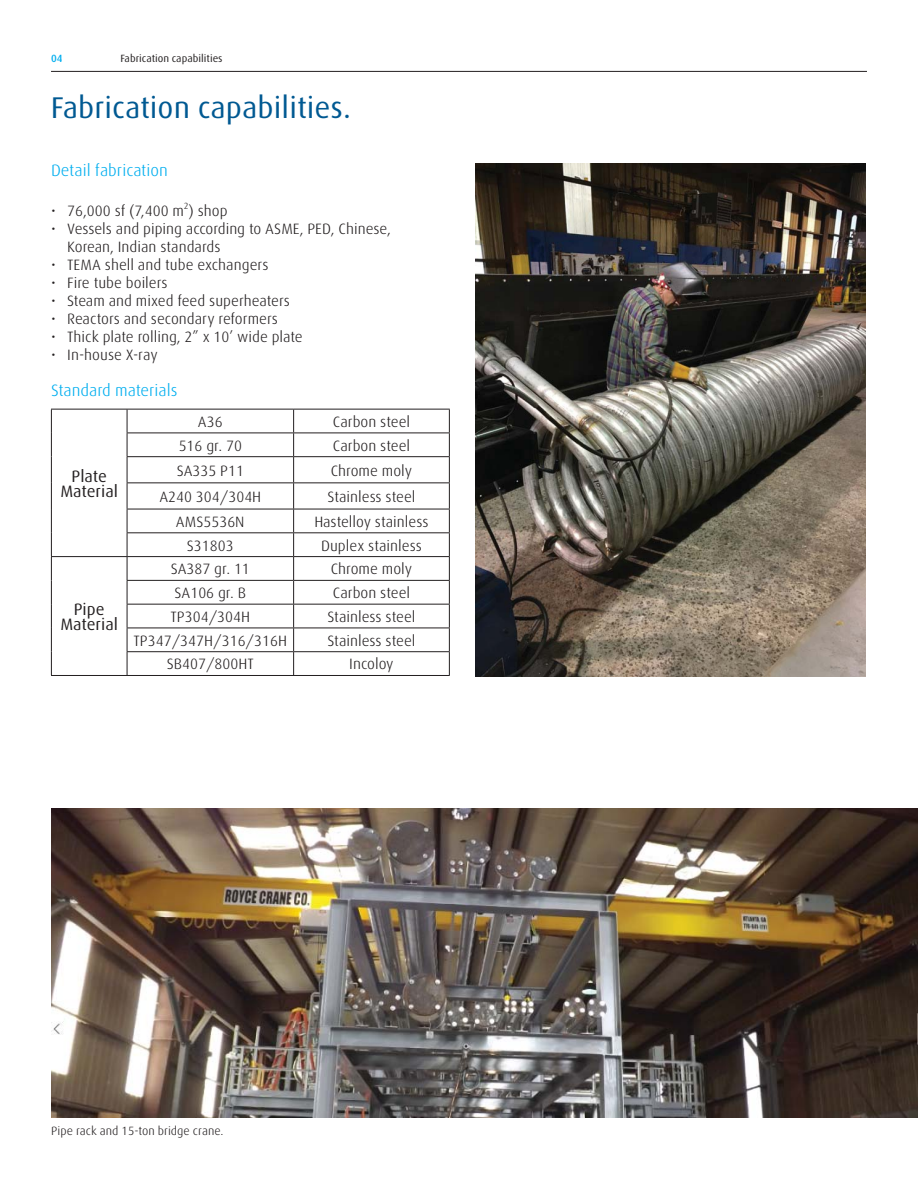
<style>
.page{position:relative;width:918px;height:1188px;background:#fff}
.page>*{position:absolute;margin:0;border:0;box-sizing:border-box;transform-origin:0 0}
.t1{font:30px "Linde Dax Global";color:#005992}
.t2{font:300 16.5px "Linde Dax Global";color:#00aeef}
.t3{font:16.5px/14.7px "Linde Dax Global";color:#231f20;text-align:center}
.t4{font:300 15px/18px "Linde Dax Global";color:#231f20}
.t5{font:300 12px "Linde Dax Global";color:#231f20}
.t6{font:10.5px "Linde Dax Global";color:#231f20}
.t7{font:500 10.5px "Linde Dax Global";color:#00aeef}
.t8{font:300 9px "Linde Dax Global";color:#231f20}
</style>
<div class="page">
<hr style="left:51px;top:71px;width:816px;height:1px;background:#231f20">
<hr style="left:51px;top:409px;width:76px;height:1px;background:#231f20">
<hr style="left:127px;top:409px;width:167px;height:1px;background:#231f20">
<hr style="left:294px;top:409px;width:156px;height:1px;background:#231f20">
<hr style="left:127px;top:433px;width:167px;height:1px;background:#231f20">
<hr style="left:294px;top:433px;width:156px;height:1px;background:#231f20">
<hr style="left:127px;top:456px;width:167px;height:1px;background:#231f20">
<hr style="left:294px;top:456px;width:156px;height:1px;background:#231f20">
<hr style="left:127px;top:482px;width:167px;height:1px;background:#231f20">
<hr style="left:294px;top:482px;width:156px;height:1px;background:#231f20">
<hr style="left:127px;top:509px;width:167px;height:1px;background:#231f20">
<hr style="left:294px;top:509px;width:156px;height:1px;background:#231f20">
<hr style="left:127px;top:532px;width:167px;height:1px;background:#231f20">
<hr style="left:294px;top:532px;width:156px;height:1px;background:#231f20">
<hr style="left:51px;top:556px;width:76px;height:1px;background:#231f20">
<hr style="left:127px;top:556px;width:167px;height:1px;background:#231f20">
<hr style="left:294px;top:556px;width:156px;height:1px;background:#231f20">
<hr style="left:127px;top:580px;width:167px;height:1px;background:#231f20">
<hr style="left:294px;top:580px;width:156px;height:1px;background:#231f20">
<hr style="left:127px;top:604px;width:167px;height:1px;background:#231f20">
<hr style="left:294px;top:604px;width:156px;height:1px;background:#231f20">
<hr style="left:127px;top:628px;width:167px;height:1px;background:#231f20">
<hr style="left:294px;top:628px;width:156px;height:1px;background:#231f20">
<svg style="left:51px;top:409px;width:1px;height:266px"></svg>
<hr style="left:127px;top:651px;width:167px;height:1px;background:#231f20">
<svg style="left:127px;top:409px;width:1px;height:266px"></svg>
<hr style="left:294px;top:651px;width:156px;height:1px;background:#231f20">
<svg style="left:293px;top:409px;width:1px;height:266px"></svg>
<svg style="left:449px;top:409px;width:1px;height:266px"></svg>
<hr style="left:51px;top:675px;width:399px;height:1px;background:#231f20">
<img style="left:475px;top:164px;width:390px;height:512px">
<img style="left:51px;top:808px;width:867px;height:309px">
<p class="t7" style="left:51px;top:54px;width:13px">04</p>
<p class="t6" style="left:120px;top:54px;width:104px">Fabrication capabilities</p>
<h1 class="t1" style="left:51px;top:95px;width:302px">Fabrication capabilities.</h1>
<p class="t2" style="left:51px;top:163px;width:118px">Detail fabrication</p>
<p class="t4" style="left:51px;top:203px;width:178px">• 76,000 sf (7,400 m ) shop</p>
<p class="t8" style="left:184px;top:201px;width:6px">2</p>
<p class="t4" style="left:67px;top:221px;width:325px;text-indent:-16px">• Vessels and piping according to ASME, PED, Chinese,<br>Korean, Indian standards</p>
<p class="t4" style="left:51px;top:257px;width:219px">• TEMA shell and tube exchangers</p>
<p class="t4" style="left:51px;top:275px;width:118px">• Fire tube boilers</p>
<p class="t4" style="left:51px;top:293px;width:240px">• Steam and mixed feed superheaters</p>
<p class="t4" style="left:51px;top:311px;width:228px">• Reactors and secondary reformers</p>
<p class="t4" style="left:51px;top:329px;width:253px">• Thick plate rolling, 2” x 10’ wide plate</p>
<p class="t4" style="left:51px;top:347px;width:108px">• In-house X-ray</p>
<p class="t2" style="left:51px;top:383px;width:128px">Standard materials</p>
<p class="t3" style="left:60px;top:470px;width:59px">Plate<br>Material</p>
<p class="t3" style="left:60px;top:603px;width:59px">Pipe<br>Material</p>
<p class="t4" style="left:198px;top:414px;width:26px">A36</p>
<p class="t4" style="left:333px;top:414px;width:79px">Carbon steel</p>
<p class="t4" style="left:179px;top:437px;width:65px">516 gr. 70</p>
<p class="t4" style="left:333px;top:437px;width:79px">Carbon steel</p>
<p class="t4" style="left:177px;top:462px;width:69px">SA335 P11</p>
<p class="t4" style="left:331px;top:462px;width:83px">Chrome moly</p>
<p class="t4" style="left:159px;top:489px;width:103px">A240 304/304H</p>
<p class="t4" style="left:328px;top:489px;width:89px">Stainless steel</p>
<p class="t4" style="left:176px;top:514px;width:70px">AMS5536N</p>
<p class="t4" style="left:314px;top:514px;width:116px">Hastelloy stainless</p>
<p class="t4" style="left:187px;top:537px;width:48px">S31803</p>
<p class="t4" style="left:321px;top:537px;width:102px">Duplex stainless</p>
<p class="t4" style="left:171px;top:561px;width:81px">SA387 gr. 11</p>
<p class="t4" style="left:331px;top:561px;width:83px">Chrome moly</p>
<p class="t4" style="left:175px;top:585px;width:73px">SA106 gr. B</p>
<p class="t4" style="left:333px;top:585px;width:79px">Carbon steel</p>
<p class="t4" style="left:171px;top:609px;width:81px">TP304/304H</p>
<p class="t4" style="left:328px;top:609px;width:89px">Stainless steel</p>
<p class="t4" style="left:134px;top:632px;width:155px">TP347/347H/316/316H</p>
<p class="t4" style="left:328px;top:632px;width:89px">Stainless steel</p>
<p class="t4" style="left:167px;top:656px;width:89px">SB407/800HT</p>
<p class="t4" style="left:349px;top:656px;width:46px">Incoloy</p>
<p class="t5" style="left:51px;top:1125px;width:174px">Pipe rack and 15-ton bridge crane.</p>
</div>
